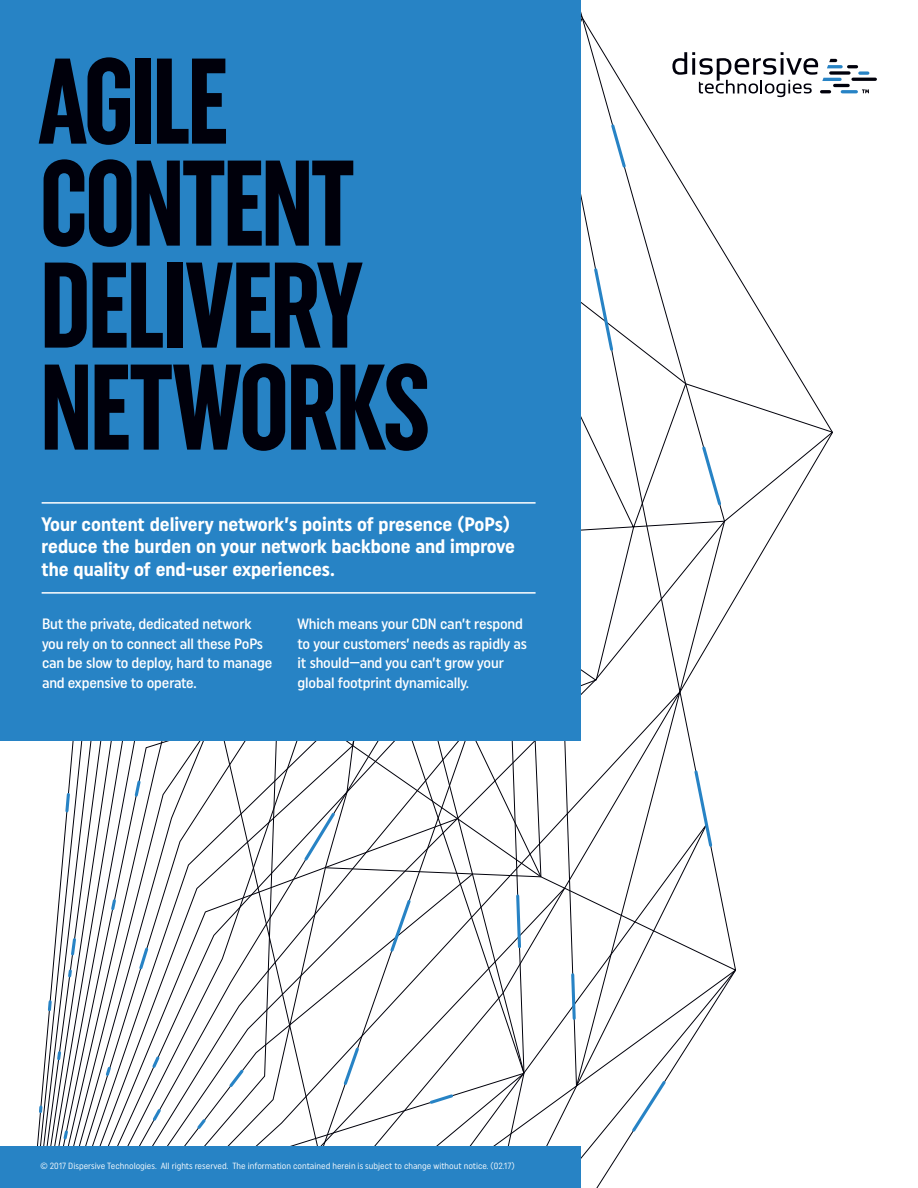
<style>
.page{position:relative;width:918px;height:1188px;background:#fff}
.page>*{position:absolute;margin:0;border:0;box-sizing:border-box;transform-origin:0 0}
.t1{font:700 extra-condensed 121.5px/102px "Uniform";letter-spacing:-.03em;color:#00000b}
.Cover_sub{font:700 condensed 19.5px/22.5px "Uniform";color:#fff}
.Cover_text{font:500 condensed 15px/19.5px "Uniform";letter-spacing:-.01em;color:#fff}
.t2{font:condensed 9px "Uniform";color:#fff}
</style>
<div class="page">
<svg style="left:18px;top:740px;width:249px;height:406px"></svg>
<svg style="left:267px;top:877px;width:124px;height:197px"></svg>
<svg style="left:327px;top:877px;width:66px;height:196px"></svg>
<svg style="left:535px;top:994px;width:186px;height:92px"></svg>
<svg style="left:393px;top:877px;width:131px;height:197px"></svg>
<svg style="left:480px;top:97px;width:302px;height:897px"></svg>
<svg style="left:201px;top:740px;width:191px;height:137px"></svg>
<svg style="left:493px;top:97px;width:243px;height:874px"></svg>
<svg style="left:725px;top:234px;width:108px;height:308px"></svg>
<svg style="left:580px;top:0;width:145px;height:680px"></svg>
<svg style="left:392px;top:740px;width:149px;height:70px"></svg>
<svg style="left:580px;top:18px;width:106px;height:366px"></svg>
<svg style="left:479px;top:1073px;width:45px;height:73px"></svg>
<svg style="left:427px;top:1094px;width:29px;height:10px"></svg>
<svg style="left:133px;top:778px;width:10px;height:21px"></svg>
<svg style="left:150px;top:1054px;width:12px;height:16px"></svg>
<svg style="left:109px;top:897px;width:9px;height:15px"></svg>
<svg style="left:61px;top:1128px;width:9px;height:14px"></svg>
<svg style="left:69px;top:936px;width:9px;height:21px"></svg>
<svg style="left:66px;top:967px;width:8px;height:12px"></svg>
<svg style="left:55px;top:1049px;width:8px;height:13px"></svg>
<svg style="left:137px;top:945px;width:14px;height:27px"></svg>
<svg style="left:104px;top:1064px;width:9px;height:14px"></svg>
<svg style="left:64px;top:791px;width:8px;height:23px"></svg>
<svg style="left:46px;top:998px;width:7px;height:15px"></svg>
<svg style="left:39px;top:1107px;width:3px;height:5px"></svg>
<svg style="left:227px;top:1067px;width:19px;height:23px"></svg>
<svg style="left:195px;top:1116px;width:13px;height:16px"></svg>
<svg style="left:150px;top:1106px;width:13px;height:17px"></svg>
<svg style="left:302px;top:810px;width:239px;height:67px"></svg>
<svg style="left:570px;top:972px;width:7px;height:50px"></svg>
<svg style="left:341px;top:1045px;width:20px;height:42px"></svg>
<svg style="left:388px;top:897px;width:25px;height:57px"></svg>
<svg style="left:592px;top:266px;width:23px;height:87px"></svg>
<svg style="left:692px;top:768px;width:22px;height:81px"></svg>
<svg style="left:700px;top:444px;width:23px;height:64px"></svg>
<svg style="left:609px;top:122px;width:19px;height:48px"></svg>
<svg style="left:629px;top:1078px;width:39px;height:56px"></svg>
<svg style="left:515px;top:893px;width:8px;height:57px"></svg>
<div style="left:0;top:0;width:580px;height:740px;background:#2783c5"></div>
<div style="left:0;top:1146px;width:580px;height:42px;background:#2783c5"></div>
<hr style="left:42px;top:502px;width:494px;height:2px;background:#fff">
<hr style="left:42px;top:592px;width:494px;height:2px;background:#fff">
<svg style="left:672px;top:52px;width:205px;height:45px"></svg>
<p class="t1" style="left:39px;top:50px;width:394px">AGILE<br>CONTENT<br>DELIVERY<br>NETWORKS</p>
<p class="Cover_sub" style="left:42px;top:512px;width:475px">Your content delivery network’s points of presence (PoPs) reduce the burden on your network backbone and improve the quality of end-user experiences.</p>
<p class="Cover_text" style="left:42px;top:614px;width:232px">But the private, dedicated network you rely on to connect all these PoPs can be slow to deploy, hard to manage and expensive to operate.</p>
<p class="Cover_text" style="left:298px;top:614px;width:231px">Which means your CDN can’t respond to your customers’ needs as rapidly as it should—and you can’t grow your global footprint dynamically.</p>
<p class="t2" style="left:40px;top:1161px;width:476px">© 2017 Dispersive Technologies. All rights reserved. The information contained herein is subject to change without notice. (02.17)</p>
</div>
